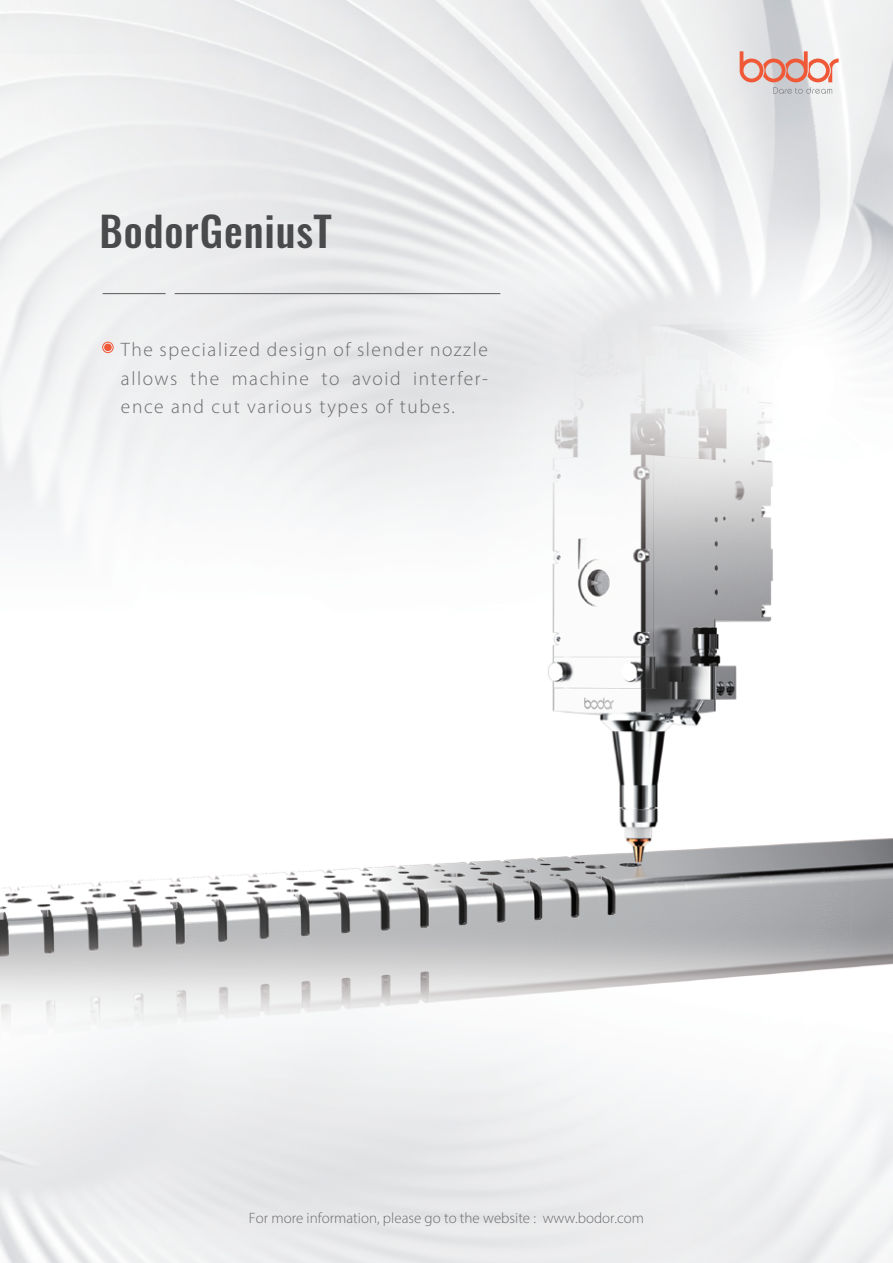
<style>
.page{position:relative;width:893px;height:1263px;background:#fff}
.page>*{position:absolute;margin:0;border:0;box-sizing:border-box;transform-origin:0 0}
.t1{font:500 40.95px "Oswald";letter-spacing:.02em;color:#494a4b}
.t2{font:300 19.5px/28.7px "Myriad Pro";letter-spacing:.08em;color:#6b6b6e;text-align:justify}
.t3{font:300 15px "Myriad Pro";color:#6b6b6e}
</style>
<div class="page">
<img style="left:0;top:0;width:893px;height:1263px">
<svg style="left:740px;top:51px;width:99px;height:43px"></svg>
<div style="left:102px;top:342px;width:11px;height:11px;border:1px solid #f05937;border-radius:50%"></div>
<div style="left:104px;top:344px;width:8px;height:7px;background:#f05937;border-radius:50%"></div>
<hr style="left:103px;top:293px;width:63px;height:1px;background:#57585a">
<hr style="left:175px;top:293px;width:325px;height:1px;background:#57585a">
<h1 class="t1" style="left:100px;top:203px;width:234px">BodorGeniusT</h1>
<p class="t2" style="left:121px;top:335px;width:368px">The specialized design of slender nozzle allows the machine to avoid interfer&shy;ence and cut various types of tubes.</p>
<p class="t3" style="left:249px;top:1209px;width:397px">For more information, please go to the website : www.bodor.com</p>
</div>
